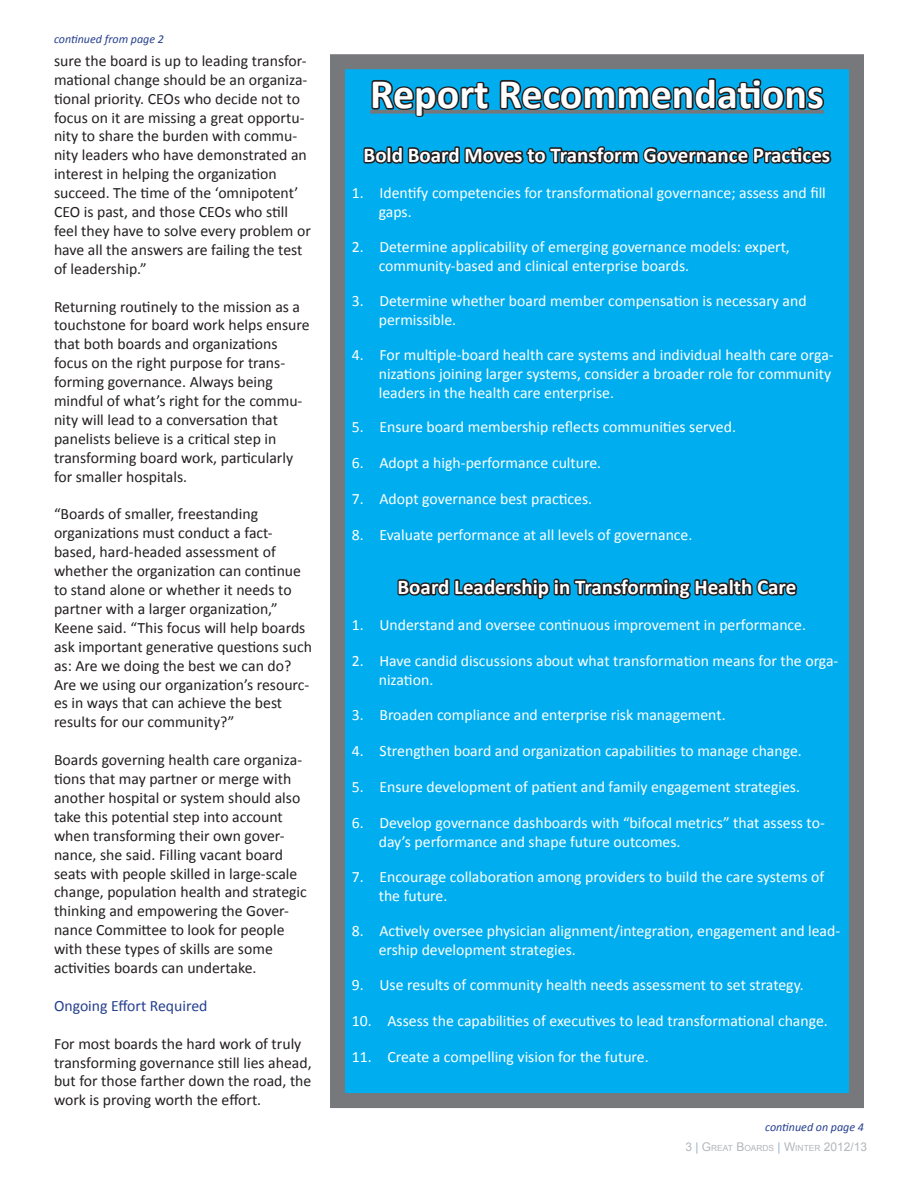
<style>
.page{position:relative;width:918px;height:1188px;background:#fff}
.page>*{position:absolute;margin:0;border:0;box-sizing:border-box;transform-origin:0 0}
.Numbered_List{font:700 42px "Calibri";color:#fff}
.Numbered_List-2{font:700 21px "Calibri";color:#fff}
.Numbered_List-3{font:15.75px/18.9px "Calibri";color:#231f20}
.t1{font:15.75px/18.9px "Calibri";color:#fff}
.Numbered_List-4{font:15.75px "Calibri";color:#253f8e}
.t2{font:italic 12px "Calibri";color:#253f8e}
.t3{font:8.4px "Arial";color:#b2b7bb}
.s1{font-size:12px}
.s2{font-size:12px;color:#92b0d5}
</style>
<div class="page">
<div style="left:338px;top:62px;width:518px;height:1039px;background:#00aeef"></div>
<svg style="left:363px;top:78px;width:469px;height:86px"></svg>
<svg style="left:397px;top:578px;width:401px;height:22px"></svg>
<div style="left:330px;top:54px;width:534px;height:1054px;border:15px solid #76787b"></div>
<p class="t2" style="left:54px;top:32px;width:111px">continued from page 2</p>
<p class="Numbered_List-3" style="left:54px;top:50px;width:258px">sure the board is up to leading transfor&shy;mational change should be an organiza&shy;tional priority. CEOs who decide not to focus on it are missing a great opportu&shy;nity to share the burden with commu&shy;nity leaders who have demonstrated an interest in helping the organization succeed. The time of the ‘omnipotent’ CEO is past, and those CEOs who still feel they have to solve every problem or have all the answers are failing the test of leadership.”</p>
<p class="Numbered_List-3" style="left:54px;top:296px;width:257px">Returning routinely to the mission as a touchstone for board work helps ensure that both boards and organizations focus on the right purpose for trans&shy;forming governance. Always being mindful of what’s right for the commu&shy;nity will lead to a conversation that panelists believe is a critical step in transforming board work, particularly for smaller hospitals.</p>
<p class="Numbered_List-3" style="left:54px;top:504px;width:259px">“Boards of smaller, freestanding organizations must conduct a fact&shy;based, hard-headed assessment of whether the organization can continue to stand alone or whether it needs to partner with a larger organization,” Keene said. “This focus will help boards ask important generative questions such as: Are we doing the best we can do?<br>Are we using our organization’s resourc&shy;es in ways that can achieve the best results for our community?”</p>
<p class="Numbered_List-3" style="left:54px;top:750px;width:254px">Boards governing health care organiza&shy;tions that may partner or merge with another hospital or system should also take this potential step into account when transforming their own gover&shy;nance, she said. Filling vacant board seats with people skilled in large-scale change, population health and strategic thinking and empowering the Gover&shy;nance Committee to look for people with these types of skills are some activities boards can undertake.</p>
<p class="Numbered_List-4" style="left:54px;top:996px;width:155px">Ongoing Effort Required</p>
<p class="Numbered_List-3" style="left:54px;top:1033px;width:259px">For most boards the hard work of truly transforming governance still lies ahead, but for those farther down the road, the work is proving worth the effort.</p>
<p class="Numbered_List" style="left:370px;top:68px;width:455px">Report Recommendations</p>
<p class="Numbered_List-2" style="left:364px;top:142px;width:468px">Bold Board Moves to Transform Governance Practices</p>
<p class="t1" style="left:379px;top:183px;width:449px;text-indent:-27px">1. Identify competencies for transformational governance; assess and fill gaps.</p>
<p class="t1" style="left:379px;top:237px;width:413px;text-indent:-27px">2. Determine applicability of emerging governance models: expert, community-based and clinical enterprise boards.</p>
<p class="t1" style="left:379px;top:291px;width:429px;text-indent:-27px">3. Determine whether board member compensation is necessary and permissible.</p>
<p class="t1" style="left:379px;top:345px;width:456px;text-indent:-27px">4. For multiple-board health care systems and individual health care orga&shy;nizations joining larger systems, consider a broader role for community leaders in the health care enterprise.</p>
<p class="t1" style="left:352px;top:417px;width:386px">5. Ensure board membership reflects communities served.</p>
<p class="t1" style="left:352px;top:453px;width:251px">6. Adopt a high-performance culture.</p>
<p class="t1" style="left:352px;top:489px;width:242px">7. Adopt governance best practices.</p>
<p class="t1" style="left:352px;top:525px;width:342px">8. Evaluate performance at all levels of governance.</p>
<p class="Numbered_List-2" style="left:398px;top:574px;width:400px">Board Leadership in Transforming Health Care</p>
<p class="t1" style="left:352px;top:615px;width:456px">1. Understand and oversee continuous improvement in performance.</p>
<p class="t1" style="left:379px;top:651px;width:461px;text-indent:-27px">2. Have candid discussions about what transformation means for the orga&shy;nization.</p>
<p class="t1" style="left:352px;top:705px;width:375px">3. Broaden compliance and enterprise risk management.</p>
<p class="t1" style="left:352px;top:741px;width:452px">4. Strengthen board and organization capabilities to manage change.</p>
<p class="t1" style="left:352px;top:777px;width:450px">5. Ensure development of patient and family engagement strategies.</p>
<p class="t1" style="left:379px;top:813px;width:448px;text-indent:-27px">6. Develop governance dashboards with “bifocal metrics” that assess to&shy;day’s performance and shape future outcomes.</p>
<p class="t1" style="left:379px;top:867px;width:447px;text-indent:-27px">7. Encourage collaboration among providers to build the care systems of the future.</p>
<p class="t1" style="left:379px;top:921px;width:463px;text-indent:-27px">8. Actively oversee physician alignment/integration, engagement and lead&shy;ership development strategies.</p>
<p class="t1" style="left:352px;top:975px;width:454px">9. Use results of community health needs assessment to set strategy.</p>
<p class="t1" style="left:352px;top:1011px;width:478px">10. Assess the capabilities of executives to lead transformational change.</p>
<p class="t1" style="left:352px;top:1047px;width:298px">11. Create a compelling vision for the future.</p>
<p class="t2" style="left:765px;top:1119px;width:100px">continued on page 4</p>
<p class="t3" style="left:685px;top:1143px;width:183px"><span class="s1">3</span> <span class="s2">|</span> <span class="s1">G</span>REAT <span class="s1">B</span>OARDS <span class="s2">|</span> <span class="s1">W</span>INTER <span class="s1">2012/13</span></p>
</div>
